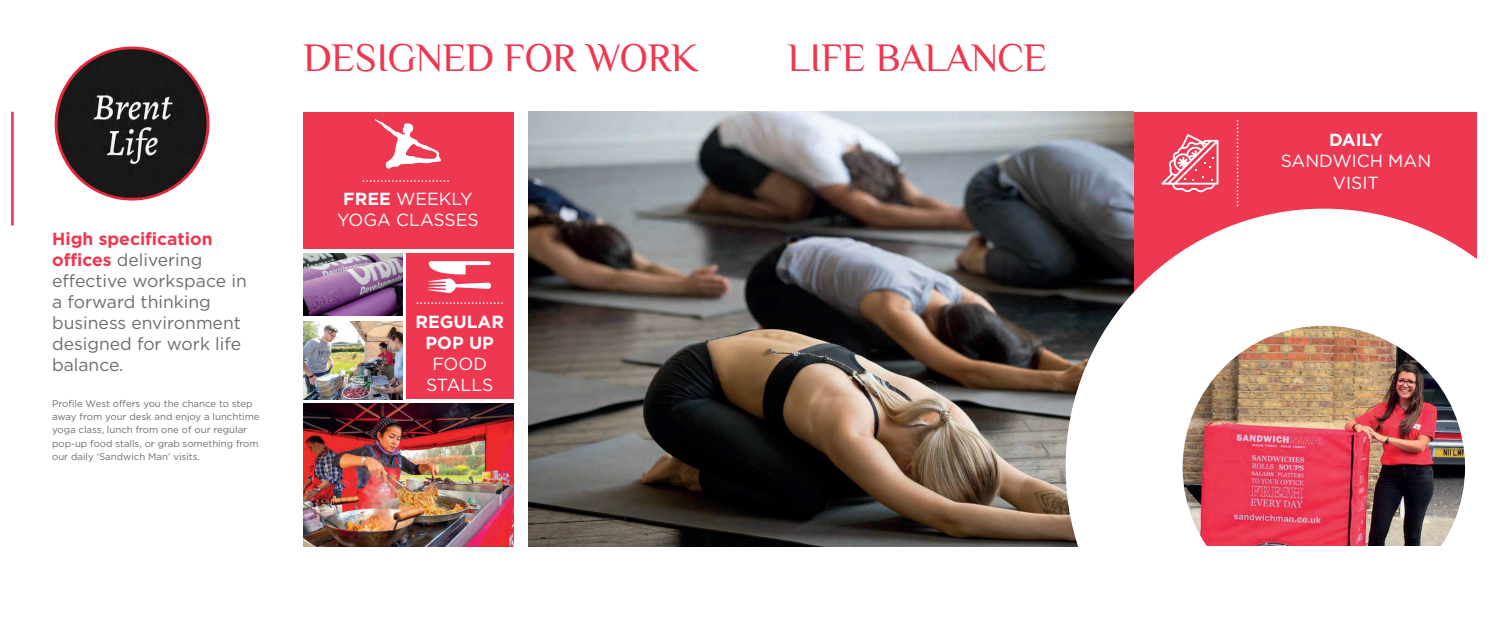
<style>
.page{position:relative;width:1489px;height:621px;background:#fff}
.page>*{position:absolute;margin:0;border:0;box-sizing:border-box;transform-origin:0 0}
.t1{font:40.25px "Philosopher";color:#ee3751}
.t2{font:17.5px/21px "Gotham HTF";color:#6c6d70}
.t3{font:17.5px/21px "Gotham HTF";color:#fff;text-align:center}
.t4{font:700 17.5px/21px "Gotham HTF";color:#fff;text-align:center}
.t5{font:9.62px/13.1px "Gotham HTF";color:#6c6d70}
.s1{font-weight:700;color:#ee3751}
.s2{font-weight:700}
</style>
<div class="page">
<div style="left:528px;top:112px;width:948px;height:434px;background:#ee3751"></div>
<img style="left:528px;top:112px;width:605px;height:434px">
<img style="left:1065px;top:208px;width:412px;height:339px">
<hr style="left:11px;top:112px;width:3px;height:113px;background:#ee3751">
<div style="left:303px;top:112px;width:211px;height:136px;background:#ee3751"></div>
<div style="left:406px;top:253px;width:107px;height:146px;background:#ee3751"></div>
<img style="left:303px;top:321px;width:99px;height:78px">
<img style="left:304px;top:403px;width:209px;height:143px">
<img style="left:303px;top:253px;width:99px;height:63px">
<img style="left:54px;top:46px;width:155px;height:154px">
<svg style="left:375px;top:119px;width:66px;height:49px"></svg>
<svg style="left:428px;top:261px;width:63px;height:32px"></svg>
<svg style="left:417px;top:302px;width:86px;height:2px"></svg>
<svg style="left:363px;top:180px;width:86px;height:2px"></svg>
<svg style="left:1236px;top:121px;width:2px;height:85px"></svg>
<svg style="left:1161px;top:134px;width:57px;height:58px"></svg>
<h1 class="t1" style="left:303px;top:36px;width:395px">DESIGNED FOR WORK</h1>
<h1 class="t1" style="left:787px;top:36px;width:260px">LIFE BALANCE</h1>
<h2 class="t2" style="left:52px;top:228px;width:196px"><span class="s1">High specification offices</span> delivering effective workspace in a forward thinking business environment designed for work life balance.</h2>
<p class="t5" style="left:52px;top:396px;width:209px">Profile West offers you the chance to step away from your desk and enjoy a lunchtime yoga class, lunch from one of our regular pop-up food stalls, or grab something from our daily ‘Sandwich Man’ visits.</p>
<h2 class="t3" style="left:337px;top:188px;width:143px"><span class="s2">FREE</span> WEEKLY<br>YOGA CLASSES</h2>
<h2 class="t4" style="left:415px;top:310px;width:90px">REGULAR<br>POP UP</h2>
<h2 class="t3" style="left:426px;top:352px;width:69px">FOOD<br>STALLS</h2>
<h2 class="t4" style="left:1328px;top:129px;width:55px">DAILY</h2>
<h2 class="t3" style="left:1280px;top:150px;width:152px">SANDWICH MAN<br>VISIT</h2>
</div>
